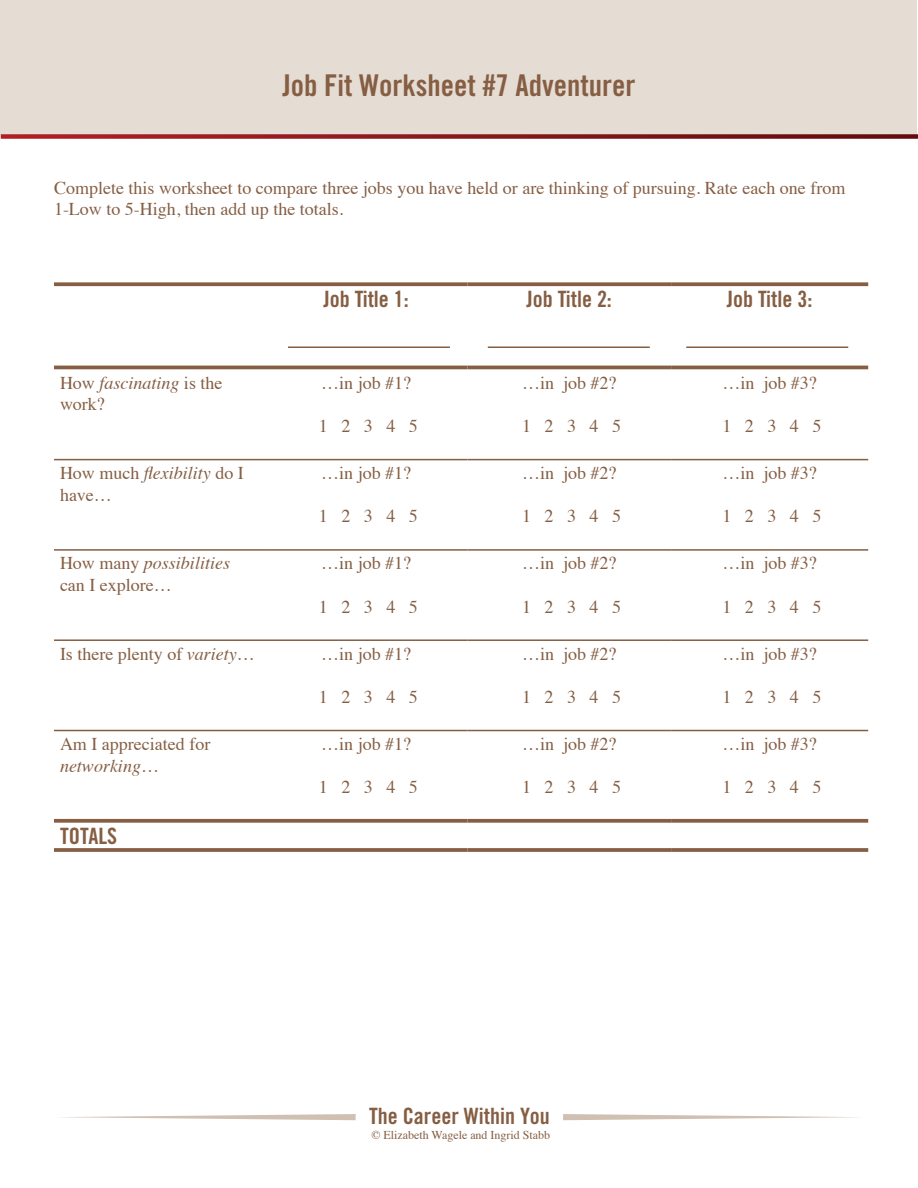
<style>
.page{position:relative;width:918px;height:1188px;background:#fff}
.page>*{position:absolute;margin:0;border:0;box-sizing:border-box;transform-origin:0 0}
.t1{font:30px "Trade Gothic Bold Cond Twenty";color:#855e43}
.t2{font:22.5px "Trade Gothic Bold Cond Twenty";color:#855e43}
.t3{font:18px/21.6px "Times";color:#855e43}
.t4{font:12px "Times";color:#855e43}
.s1{font-style:italic}
</style>
<div class="page">
<div style="left:1px;top:1px;width:916px;height:134px;background:#e5dcd4"></div>
<hr style="left:54px;top:459px;width:211px;height:1px;background:#855e43">
<hr style="left:467px;top:459px;width:204px;height:1px;background:#855e43">
<hr style="left:671px;top:459px;width:197px;height:1px;background:#855e43">
<hr style="left:54px;top:549px;width:211px;height:2px;background:#855e43">
<hr style="left:265px;top:549px;width:202px;height:2px;background:#855e43">
<hr style="left:467px;top:549px;width:204px;height:2px;background:#855e43">
<hr style="left:671px;top:549px;width:197px;height:2px;background:#855e43">
<hr style="left:54px;top:639px;width:211px;height:2px;background:#855e43">
<hr style="left:265px;top:639px;width:202px;height:2px;background:#855e43">
<hr style="left:467px;top:639px;width:204px;height:2px;background:#855e43">
<hr style="left:671px;top:639px;width:197px;height:2px;background:#855e43">
<hr style="left:54px;top:730px;width:211px;height:1px;background:#855e43">
<hr style="left:265px;top:730px;width:202px;height:1px;background:#855e43">
<hr style="left:467px;top:730px;width:204px;height:1px;background:#855e43">
<hr style="left:671px;top:730px;width:197px;height:1px;background:#855e43">
<hr style="left:265px;top:459px;width:202px;height:1px;background:#855e43">
<svg style="left:54px;top:819px;width:211px;height:4px"></svg>
<svg style="left:265px;top:819px;width:202px;height:4px"></svg>
<svg style="left:467px;top:819px;width:204px;height:4px"></svg>
<svg style="left:671px;top:819px;width:197px;height:4px"></svg>
<hr style="left:54px;top:848px;width:211px;height:4px;background:#8c674e">
<hr style="left:265px;top:848px;width:202px;height:4px;background:#8c674e">
<svg style="left:467px;top:848px;width:204px;height:4px"></svg>
<svg style="left:671px;top:848px;width:197px;height:4px"></svg>
<svg style="left:54px;top:282px;width:211px;height:4px"></svg>
<svg style="left:265px;top:282px;width:202px;height:4px"></svg>
<svg style="left:467px;top:282px;width:204px;height:4px"></svg>
<svg style="left:671px;top:282px;width:197px;height:4px"></svg>
<hr style="left:54px;top:366px;width:211px;height:3px;background:#855e43">
<hr style="left:265px;top:366px;width:202px;height:3px;background:#855e43">
<hr style="left:467px;top:366px;width:204px;height:3px;background:#855e43">
<hr style="left:671px;top:366px;width:197px;height:3px;background:#855e43">
<hr style="left:288px;top:346px;width:162px;height:2px;background:#855e43">
<hr style="left:488px;top:346px;width:162px;height:2px;background:#855e43">
<hr style="left:686px;top:346px;width:162px;height:2px;background:#855e43">
<svg style="left:1px;top:134px;width:917px;height:5px"></svg>
<svg style="left:61px;top:1114px;width:295px;height:6px"></svg>
<svg style="left:563px;top:1114px;width:295px;height:6px"></svg>
<p class="t1" style="left:282px;top:68px;width:355px">Job Fit Worksheet #7 Adventurer</p>
<p class="t3" style="left:54px;top:175px;width:793px">Complete this worksheet to compare three jobs you have held or are thinking of pursuing. Rate each one from<br>1-Low to 5-High, then add up the totals.</p>
<p class="t2" style="left:324px;top:286px;width:87px">Job Title 1:</p>
<p class="t2" style="left:527px;top:286px;width:87px">Job Title 2:</p>
<p class="t2" style="left:727px;top:286px;width:87px">Job Title 3:</p>
<p class="t3" style="left:60px;top:370px;width:164px">How <span class="s1">fascinating</span> is the work?</p>
<p class="t3" style="left:321px;top:370px;width:91px">…in job #1?</p>
<p class="t3" style="left:319px;top:414px;width:101px">1 2 3 4 5</p>
<p class="t3" style="left:60px;top:461px;width:185px">How much <span class="s1">flexibility</span> do I have…</p>
<p class="t3" style="left:321px;top:461px;width:91px">…in job #1?</p>
<p class="t3" style="left:319px;top:504px;width:101px">1 2 3 4 5</p>
<p class="t3" style="left:60px;top:551px;width:172px">How many <span class="s1">possibilities </span>can I explore…</p>
<p class="t3" style="left:321px;top:551px;width:91px">…in job #1?</p>
<p class="t3" style="left:319px;top:594px;width:101px">1 2 3 4 5</p>
<p class="t3" style="left:60px;top:641px;width:194px">Is there plenty of <span class="s1">variety…</span></p>
<p class="t3" style="left:321px;top:641px;width:91px">…in job #1?</p>
<p class="t3" style="left:319px;top:685px;width:101px">1 2 3 4 5</p>
<p class="t3" style="left:60px;top:732px;width:152px">Am I appreciated for <span class="s1">networking…</span></p>
<p class="t3" style="left:321px;top:732px;width:91px">…in job #1?</p>
<p class="t3" style="left:319px;top:775px;width:101px">1 2 3 4 5</p>
<p class="t2" style="left:60px;top:822px;width:59px">TOTALS</p>
<p class="t3" style="left:522px;top:370px;width:96px">…in job #2?</p>
<p class="t3" style="left:522px;top:414px;width:100px">1 2 3 4 5</p>
<p class="t3" style="left:522px;top:461px;width:96px">…in job #2?</p>
<p class="t3" style="left:522px;top:504px;width:100px">1 2 3 4 5</p>
<p class="t3" style="left:522px;top:551px;width:96px">…in job #2?</p>
<p class="t3" style="left:522px;top:594px;width:100px">1 2 3 4 5</p>
<p class="t3" style="left:522px;top:641px;width:96px">…in job #2?</p>
<p class="t3" style="left:522px;top:685px;width:100px">1 2 3 4 5</p>
<p class="t3" style="left:522px;top:732px;width:96px">…in job #2?</p>
<p class="t3" style="left:522px;top:775px;width:100px">1 2 3 4 5</p>
<p class="t3" style="left:722px;top:370px;width:96px">…in job #3?</p>
<p class="t3" style="left:722px;top:414px;width:100px">1 2 3 4 5</p>
<p class="t3" style="left:722px;top:461px;width:96px">…in job #3?</p>
<p class="t3" style="left:722px;top:504px;width:100px">1 2 3 4 5</p>
<p class="t3" style="left:722px;top:551px;width:96px">…in job #3?</p>
<p class="t3" style="left:722px;top:594px;width:100px">1 2 3 4 5</p>
<p class="t3" style="left:722px;top:641px;width:96px">…in job #3?</p>
<p class="t3" style="left:722px;top:685px;width:100px">1 2 3 4 5</p>
<p class="t3" style="left:722px;top:732px;width:96px">…in job #3?</p>
<p class="t3" style="left:722px;top:775px;width:100px">1 2 3 4 5</p>
<p class="t2" style="left:369px;top:1103px;width:182px">The Career Within You</p>
<p class="t4" style="left:371px;top:1123px;width:180px">© Elizabeth Wagele and Ingrid Stabb</p>
</div>
